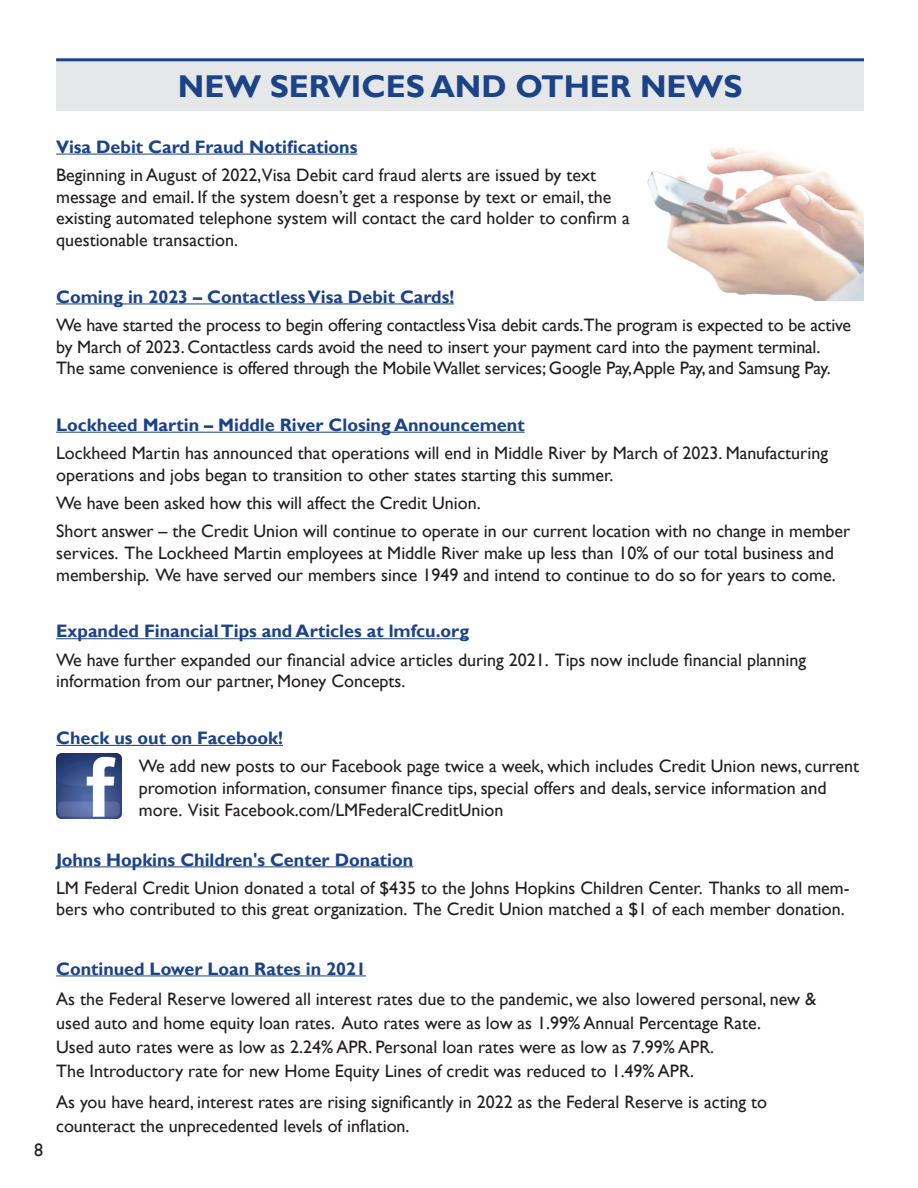
<style>
.page{position:relative;width:918px;height:1188px;background:#fff}
.page>*{position:absolute;margin:0;border:0;box-sizing:border-box;transform-origin:0 0}
.t1{font:700 31.5px "Gill Sans";color:#1b4387}
.t2{font:18px/21.6px "Gill Sans";color:#231f20}
.t3{font:700 18px "Gill Sans";color:#1b4387}
</style>
<div class="page">
<img style="left:56px;top:753px;width:65px;height:66px">
<img style="left:647px;top:147px;width:217px;height:153px">
<div style="left:56px;top:60px;width:808px;height:50px;background:#e6e7e9"></div>
<hr style="left:56px;top:58px;width:808px;height:3px;background:#1b4387">
<hr style="left:56px;top:154px;width:301px;height:1px;background:#1b4387">
<hr style="left:56px;top:303px;width:398px;height:1px;background:#1b4387">
<hr style="left:56px;top:432px;width:469px;height:1px;background:#1b4387">
<hr style="left:56px;top:638px;width:413px;height:1px;background:#1b4387">
<hr style="left:56px;top:745px;width:227px;height:1px;background:#1b4387">
<hr style="left:56px;top:866px;width:357px;height:1px;background:#1b4387">
<hr style="left:56px;top:975px;width:310px;height:1px;background:#1b4387">
<h1 class="t1" style="left:178px;top:68px;width:566px">NEW SERVICES AND OTHER NEWS</h1>
<p class="t3" style="left:56px;top:136px;width:303px">Visa Debit Card Fraud Notifications</p>
<p class="t2" style="left:56px;top:165px;width:575px">Beginning in August of 2022,Visa Debit card fraud alerts are issued by text message and email. If the system doesn’t get a response by text or email, the existing automated telephone system will contact the card holder to confirm a questionable transaction.</p>
<p class="t3" style="left:56px;top:286px;width:400px">Coming in 2023 – Contactless Visa Debit Cards!</p>
<p class="t2" style="left:56px;top:314px;width:797px">We have started the process to begin offering contactless Visa debit cards.The program is expected to be active by March of 2023. Contactless cards avoid the need to insert your payment card into the payment terminal.<br>The same convenience is offered through the Mobile Wallet services; Google Pay,Apple Pay, and Samsung Pay.</p>
<p class="t3" style="left:56px;top:414px;width:470px">Lockheed Martin – Middle River Closing Announcement</p>
<p class="t2" style="left:56px;top:443px;width:773px">Lockheed Martin has announced that operations will end in Middle River by March of 2023. Manufacturing operations and jobs began to transition to other states starting this summer.</p>
<p class="t2" style="left:56px;top:489px;width:796px;line-height:28.3px">We have been asked how this will affect the Credit Union.<br>Short answer – the Credit Union will continue to operate in our current location with no change in member</p>
<p class="t2" style="left:56px;top:543px;width:781px">services. The Lockheed Martin employees at Middle River make up less than 10% of our total business and membership. We have served our members since 1949 and intend to continue to do so for years to come.</p>
<p class="t3" style="left:56px;top:620px;width:414px">Expanded Financial Tips and Articles at lmfcu.org</p>
<p class="t2" style="left:56px;top:649px;width:752px">We have further expanded our financial advice articles during 2021. Tips now include financial planning information from our partner, Money Concepts.</p>
<p class="t3" style="left:56px;top:727px;width:228px">Check us out on Facebook!</p>
<p class="t2" style="left:139px;top:756px;width:722px">We add new posts to our Facebook page twice a week, which includes Credit Union news, current promotion information, consumer finance tips, special offers and deals, service information and more. Visit Facebook.com/LMFederalCreditUnion</p>
<p class="t3" style="left:56px;top:849px;width:359px">Johns Hopkins Children's Center Donation</p>
<p class="t2" style="left:56px;top:877px;width:795px">LM Federal Credit Union donated a total of $435 to the Johns Hopkins Children Center. Thanks to all mem&shy;bers who contributed to this great organization. The Credit Union matched a $1 of each member donation.</p>
<p class="t2" style="left:34px;top:1140px;width:10px">8</p>
<p class="t3" style="left:56px;top:958px;width:311px">Continued Lower Loan Rates in 2021</p>
<p class="t2" style="left:56px;top:988px;width:762px;line-height:24px">As the Federal Reserve lowered all interest rates due to the pandemic, we also lowered personal, new &amp; used auto and home equity loan rates. Auto rates were as low as 1.99% Annual Percentage Rate.<br>Used auto rates were as low as 2.24% APR. Personal loan rates were as low as 7.99% APR.<br>The Introductory rate for new Home Equity Lines of credit was reduced to 1.49% APR.</p>
<p class="t2" style="left:56px;top:1090px;width:713px;line-height:24px">As you have heard, interest rates are rising significantly in 2022 as the Federal Reserve is acting to counteract the unprecedented levels of inflation.</p>
</div>
